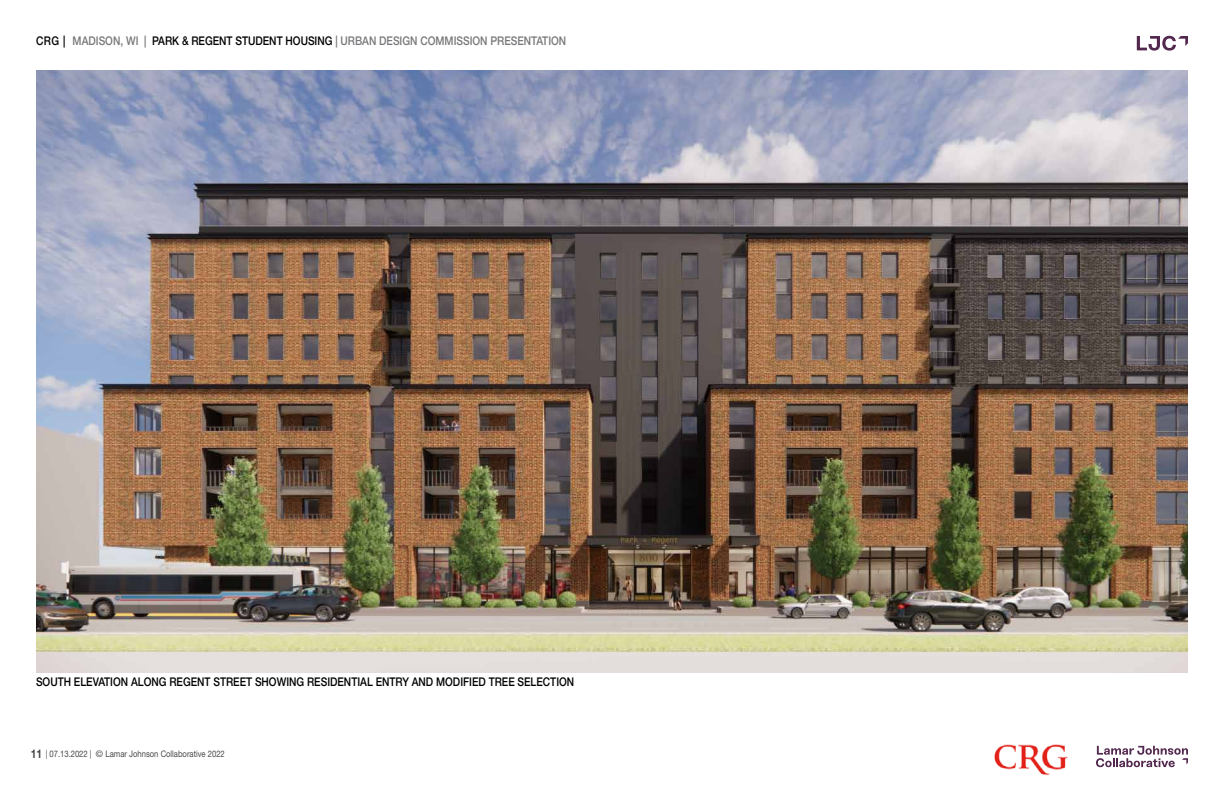
<style>
.page{position:relative;width:1224px;height:792px;background:#fff}
.page>*{position:absolute;margin:0;border:0;box-sizing:border-box;transform-origin:0 0}
.t1{font:500 12px "Helvetica Neue LT Pro";color:#000;scale:.85 1}
.t2{font:500 12px "Helvetica Neue LT Pro";color:#77787b;scale:.85 1}
.t3{font:700 12px "Helvetica Neue LT Pro";color:#48484a;scale:.85 1}
.t4{font:9px "Helvetica Neue LT Pro";color:#48484a;scale:.85 1}
.s1{color:#000}
</style>
<div class="page">
<svg style="left:1137px;top:36px;width:51px;height:15px"></svg>
<svg style="left:1096px;top:746px;width:92px;height:21px"></svg>
<img style="left:994px;top:744px;width:74px;height:32px">
<img style="left:36px;top:70px;width:1152px;height:602px">
<p class="t2" style="left:36px;top:33px;width:625px"><span class="s1">CRG |</span> MADISON, WI | <span class="s1">PARK &amp; REGENT STUDENT HOUSING</span> | URBAN DESIGN COMMISSION PRESENTATION</p>
<p class="t1" style="left:36px;top:675px;width:635px">SOUTH ELEVATION ALONG REGENT STREET SHOWING RESIDENTIAL ENTRY AND MODIFIED TREE SELECTION</p>
<p class="t4" style="left:46px;top:748px;width:212px">| 07.13.2022 | © Lamar Johnson Collaborative 2022</p>
<p class="t3" style="left:31px;top:746px;width:15px">11</p>
</div>
